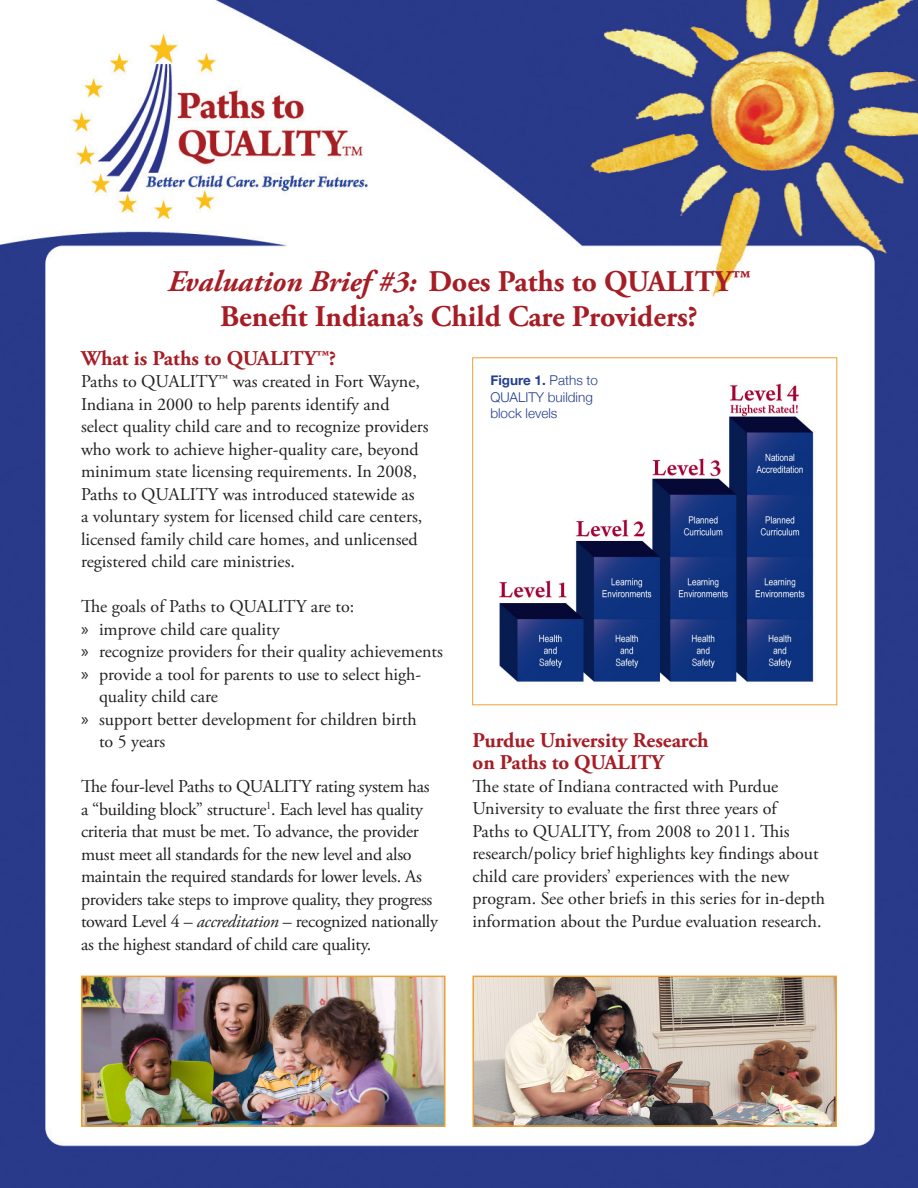
<style>
.page{position:relative;width:918px;height:1188px;background:#fff}
.page>*{position:absolute;margin:0;border:0;box-sizing:border-box;transform-origin:0 0}
.Default{font:700 30px/34.5px "Adobe Garamond Pro";color:#a61d25;text-align:center}
.t1{font:700 21px/22.5px "Adobe Garamond Pro";color:#a61d25}
.Text{font:18px/22.5px "Adobe Garamond Pro";color:#231f20}
.Text_-_Bulleted_List{font:18px/22.5px "Adobe Garamond Pro";color:#231f20}
.Graphic_Title{font:300 13.5px "Helvetica Neue";color:#253f8e}
.Graphic_Title-2{font:700 13.5px "Helvetica Neue";color:#253f8e}
.s1{font-style:italic}
.s2{font-family:"Myriad Pro"}
.s3{font-weight:300}
</style>
<div class="page">
<img style="left:0;top:0;width:918px;height:1188px">
<img style="left:475px;top:371px;width:360px;height:325px">
<div style="left:490px;top:372px;width:178px;height:70px;background:#fff"></div>
<img style="left:84px;top:979px;width:359px;height:145px">
<div style="left:81px;top:976px;width:365px;height:151px;border:2px solid #eba032"></div>
<img style="left:475px;top:979px;width:359px;height:145px">
<div style="left:472px;top:976px;width:365px;height:151px;border:2px solid #eba032"></div>
<p class="Default" style="left:168px;top:265px;width:584px"><span class="s1">Evaluation Brief #3:</span> Does Paths to QUALITY™<br>Benefit Indiana’s Child Care Providers?</p>
<p class="t1" style="left:81px;top:347px;width:256px">What is Paths to QUALITY™?</p>
<p class="Text" style="left:81px;top:371px;width:349px">Paths to QUALITY™ was created in Fort Wayne, Indiana in 2000 to help parents identify and select quality child care and to recognize providers who work to achieve higher-quality care, beyond minimum state licensing requirements. In 2008, Paths to QUALITY was introduced statewide as<br>a voluntary system for licensed child care centers, licensed family child care homes, and unlicensed registered child care ministries.</p>
<p class="Text" style="left:81px;top:596px;width:275px">The goals of Paths to QUALITY are to:</p>
<p class="Text_-_Bulleted_List" style="left:81px;top:618px;width:200px"><span class="s2">»</span> improve child care quality</p>
<p class="Text_-_Bulleted_List" style="left:81px;top:641px;width:363px"><span class="s2">»</span> recognize providers for their quality achievements</p>
<p class="Text_-_Bulleted_List" style="left:99px;top:663px;width:324px;text-indent:-18px"><span class="s2">»</span> provide a tool for parents to use to select high&shy;quality child care</p>
<p class="Text_-_Bulleted_List" style="left:99px;top:708px;width:319px;text-indent:-18px"><span class="s2">»</span> support better development for children birth to 5 years</p>
<p class="Text" style="left:81px;top:776px;width:358px">The four-level Paths to QUALITY rating system has a “building block” structure<sup>1</sup>. Each level has quality criteria that must be met. To advance, the provider must meet all standards for the new level and also maintain the required standards for lower levels. As providers take steps to improve quality, they progress toward Level 4 – <span class="s1">accreditation</span> – recognized nationally as the highest standard of child care quality.</p>
<p class="Graphic_Title-2" style="left:490px;top:372px;width:109px">Figure 1. <span class="s3">Paths to</span></p>
<p class="Graphic_Title" style="left:490px;top:389px;width:104px">QUALITY building</p>
<p class="Graphic_Title" style="left:490px;top:405px;width:69px">block levels</p>
<p class="t1" style="left:472px;top:729px;width:238px">Purdue University Research on Paths to QUALITY</p>
<p class="Text" style="left:472px;top:776px;width:354px">The state of Indiana contracted with Purdue University to evaluate the first three years of<br>Paths to QUALITY, from 2008 to 2011. This research/policy brief highlights key findings about child care providers’ experiences with the new program. See other briefs in this series for in-depth information about the Purdue evaluation research.</p>
</div>
